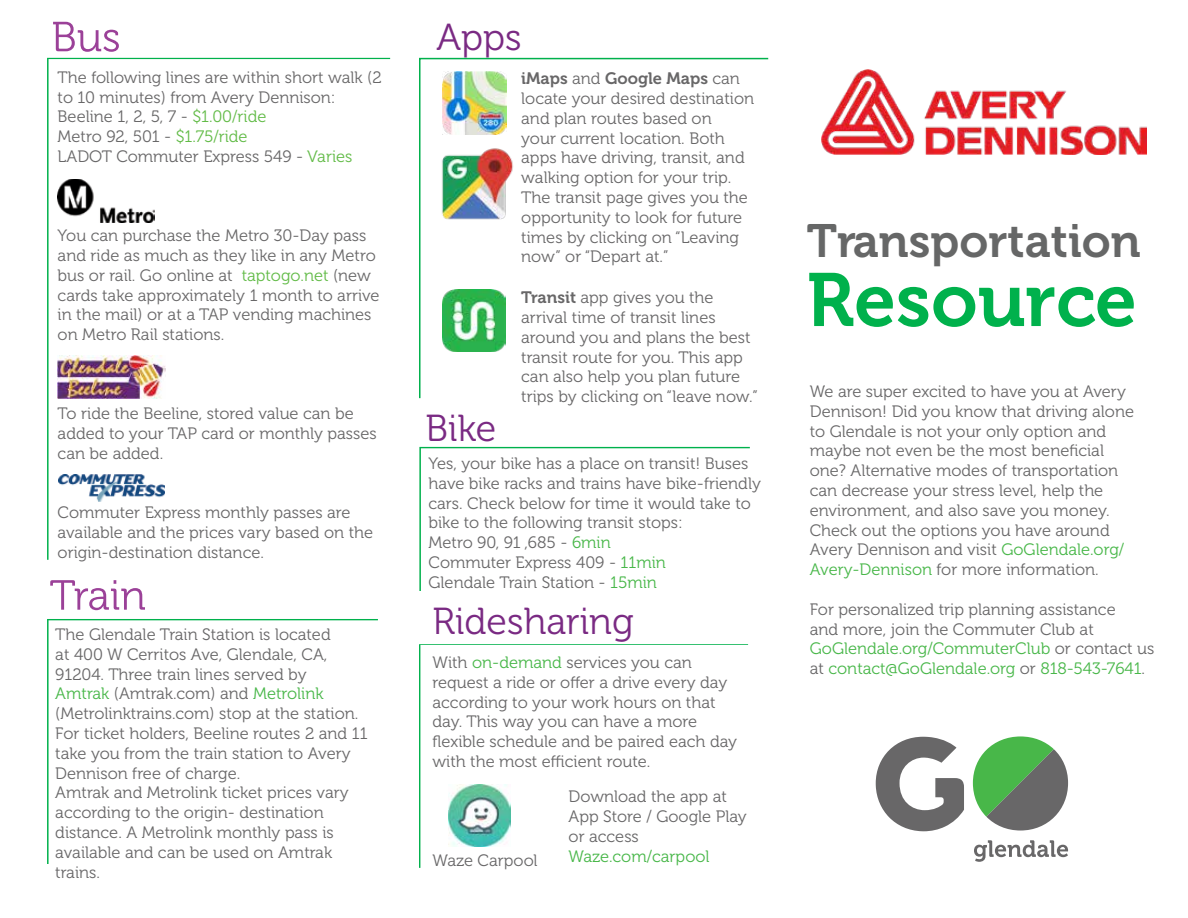
<style>
.page{position:relative;width:1188px;height:918px;background:#fff}
.page>*{position:absolute;margin:0;border:0;box-sizing:border-box;transform-origin:0 0}
.t1{font:75px "Museo 700";color:#00b14c}
.t2{font:46.5px "Museo 700";color:#666767}
.t3{font:37.5px "Museo 300";color:#7a2a83}
.t4{font:16.5px/19.8px "Museo 300";color:#686768}
.t5{font:16.5px "Museo 300";color:#48b749}
.t6{font:16.5px "Museo 700";color:#686768}
.s1{color:#62bb47}
.s2{color:#48b749}
.s3{font-family:"Museo 300"}
.s4{font-family:"Museo 700"}
.s5{color:#686768}
</style>
<div class="page">
<svg style="left:974px;top:840px;width:94px;height:22px"></svg>
<svg style="left:973px;top:736px;width:95px;height:95px"></svg>
<svg style="left:876px;top:737px;width:88px;height:94px"></svg>
<svg style="left:50px;top:580px;width:95px;height:30px"></svg>
<svg style="left:419px;top:644px;width:329px;height:224px"></svg>
<img style="left:448px;top:784px;width:62px;height:62px">
<svg style="left:47px;top:619px;width:331px;height:245px"></svg>
<svg style="left:419px;top:57px;width:350px;height:342px"></svg>
<img style="left:443px;top:72px;width:63px;height:63px">
<img style="left:443px;top:289px;width:62px;height:63px">
<img style="left:419px;top:145px;width:156px;height:77px">
<img style="left:822px;top:70px;width:325px;height:84px">
<svg style="left:53px;top:22px;width:66px;height:30px"></svg>
<svg style="left:47px;top:58px;width:343px;height:502px"></svg>
<img style="left:58px;top:179px;width:97px;height:44px">
<img style="left:58px;top:355px;width:107px;height:43px">
<img style="left:58px;top:475px;width:106px;height:27px">
<svg style="left:419px;top:447px;width:331px;height:144px"></svg>
<p class="t4" style="left:58px;top:68px;width:326px">The following lines are within short walk (2 to 10 minutes) from Avery Dennison:<br>Beeline 1, 2, 5, 7 - <span class="s1">$1.00/ride<br></span>Metro 92, 501 - <span class="s1">$1.75/ride<br></span>LADOT Commuter Express 549 - <span class="s1">Varies</span></p>
<p class="t4" style="left:58px;top:226px;width:323px">You can purchase the Metro 30-Day pass and ride as much as they like in any Metro bus or rail. Go online at <span class="s1">taptogo.net</span> (new cards take approximately 1 month to arrive in the mail) or at a TAP vending machines on Metro Rail stations.</p>
<p class="t4" style="left:58px;top:404px;width:321px">To ride the Beeline, stored value can be added to your TAP card or monthly passes can be added.</p>
<p class="t4" style="left:58px;top:503px;width:317px">Commuter Express monthly passes are available and the prices vary based on the origin-destination distance.</p>
<p class="t4" style="left:55px;top:625px;width:314px">The Glendale Train Station is located<br>at 400 W Cerritos Ave, Glendale, CA, 91204. Three train lines served by<br><span class="s2">Amtrak</span> (Amtrak.com) and <span class="s2">Metrolink </span>(Metrolinktrains.com) stop at the station.<br>For ticket holders, Beeline routes 2 and 11 take you from the train station to Avery Dennison free of charge.<br>Amtrak and Metrolink ticket prices vary according to the origin- destination distance. A Metrolink monthly pass is available and can be used on Amtrak trains.</p>
<h3 class="t3" style="left:437px;top:17px;width:87px">Apps</h3>
<p class="t6" style="left:521px;top:69px;width:220px">iMaps <span class="s3">and</span> Google Maps <span class="s3">can</span></p>
<p class="t4" style="left:521px;top:89px;width:234px">locate your desired destination and plan routes based on<br>your current location. Both apps have driving, transit, and walking option for your trip.<br>The transit page gives you the opportunity to look for future times by clicking on “Leaving now” or “Depart at.”</p>
<p class="t4" style="left:521px;top:288px;width:238px"><span class="s4">Transit</span> app gives you the arrival time of transit lines around you and plans the best transit route for you. This app can also help you plan future trips by clicking on “leave now.”</p>
<h2 class="t2" style="left:807px;top:215px;width:335px">Transportation</h2>
<h1 class="t1" style="left:807px;top:258px;width:332px">Resource</h1>
<p class="t4" style="left:810px;top:382px;width:326px">We are super excited to have you at Avery Dennison! Did you know that driving alone to Glendale is not your only option and maybe not even be the most beneficial one? Alternative modes of transportation can decrease your stress level, help the environment, and also save you money.<br>Check out the options you have around Avery Dennison and visit <span class="s2">GoGlendale.org/ Avery-Dennison</span> for more information.</p>
<p class="t4" style="left:810px;top:600px;width:346px">For personalized trip planning assistance<br>and more, join the Commuter Club at<br><span class="s2">GoGlendale.org/CommuterClub</span> or contact us</p>
<h3 class="t3" style="left:426px;top:408px;width:72px">Bike</h3>
<p class="t4" style="left:429px;top:454px;width:334px">Yes, your bike has a place on transit! Buses have bike racks and trains have bike-friendly cars. Check below for time it would take to bike to the following transit stops:<br>Metro 90, 91 ,685 - <span class="s2">6min<br></span>Commuter Express 409 - <span class="s2">11min<br></span>Glendale Train Station - <span class="s2">15min</span></p>
<h3 class="t3" style="left:433px;top:601px;width:203px">Ridesharing</h3>
<p class="t4" style="left:433px;top:653px;width:261px">With <span class="s2">on-demand</span> services you can</p>
<p class="t5" style="left:810px;top:660px;width:337px"><span class="s5">at</span> contact@GoGlendale.org <span class="s5">or</span> 818-543-7641<span class="s5">.</span></p>
<p class="t4" style="left:433px;top:673px;width:306px">request a ride or offer a drive every day according to your work hours on that day. This way you can have a more flexible schedule and be paired each day with the most efficient route.</p>
<p class="t4" style="left:433px;top:851px;width:107px">Waze Carpool</p>
<p class="t4" style="left:569px;top:787px;width:180px">Download the app at<br>App Store / Google Play or access</p>
<p class="t5" style="left:569px;top:847px;width:142px">Waze.com/carpool</p>
</div>
